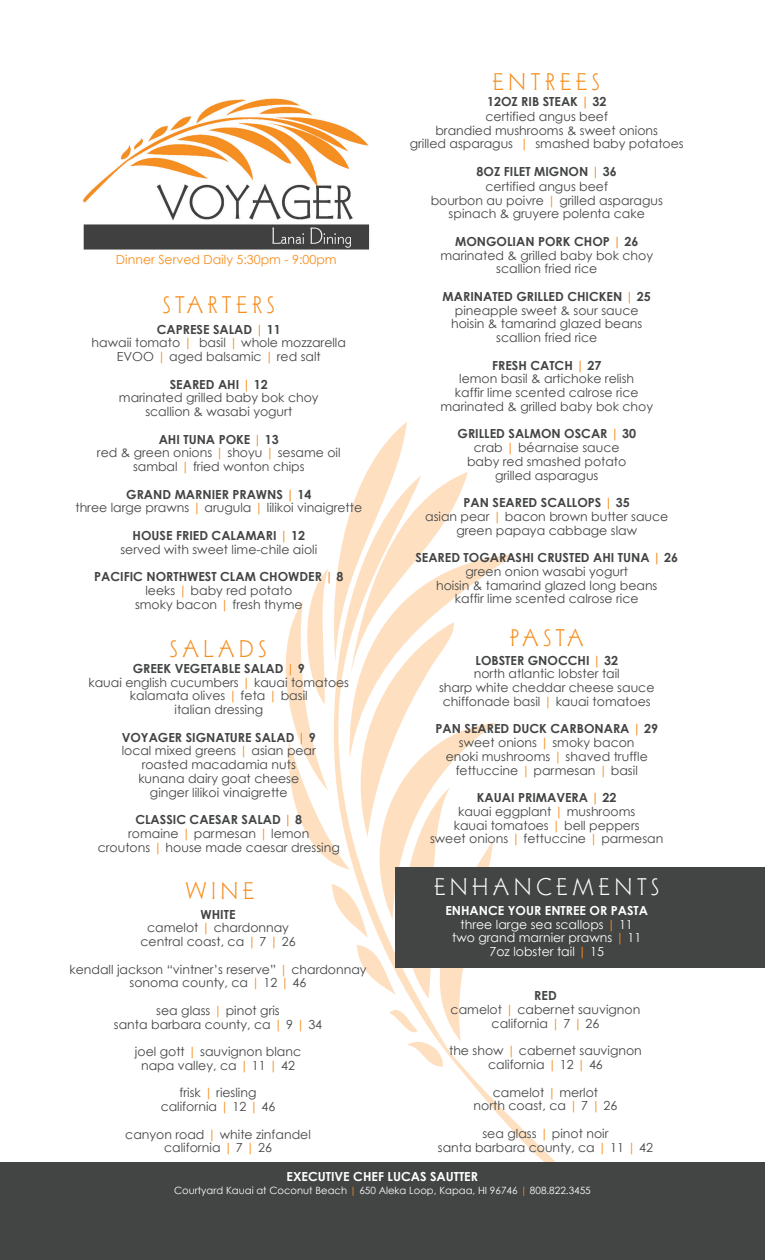
<style>
.page{position:relative;width:765px;height:1260px;background:#fff}
.page>*{position:absolute;margin:0;border:0;box-sizing:border-box;transform-origin:0 0}
.t1{font:25px "Wade Sans Light Plain";letter-spacing:.2em;color:#f68e1e}
.t2{font:25px "Wade Sans Light Plain";letter-spacing:.2em;color:#fff}
.t3{font:12.5px/13.8px "Century Gothic";color:#434444;text-align:center}
.t4{font:12.5px/13.8px "Century Gothic";color:#fff;text-align:center}
.t5{font:12.5px "Century Gothic";color:#f68e1e}
.t6{font:700 12.5px "Century Gothic";color:#fff}
.t7{font:10px "Century Gothic";color:#fff}
.s1{font-weight:700}
.s2{font-weight:700;color:#f68e1e}
.s3{color:#f68e1e}
</style>
<div class="page">
<svg style="left:285px;top:422px;width:272px;height:740px"></svg>
<div style="left:396px;top:868px;width:369px;height:100px;background:#434444"></div>
<div style="left:0;top:1162px;width:765px;height:98px;background:#434444"></div>
<img style="left:83px;top:98px;width:287px;height:152px">
<p class="t5" style="left:116px;top:252px;width:222px">Dinner Served Daily 5:30pm - 9:00pm</p>
<h1 class="t1" style="left:163px;top:291px;width:114px">STARTERS</h1>
<p class="t3" style="left:92px;top:322px;width:256px"><span class="s1">CAPRESE SALAD</span> <span class="s2">|</span> <span class="s1">11<br></span>hawaii tomato <span class="s3">|</span> basil <span class="s3">|</span> whole mozzarella<br>EVOO <span class="s3">|</span> aged balsamic <span class="s3">|</span> red salt</p>
<p class="t3" style="left:119px;top:377px;width:201px"><span class="s1">SEARED AHI</span> <span class="s2">|</span> <span class="s1">12<br></span>marinated grilled baby bok choy scallion &amp; wasabi yogurt</p>
<p class="t3" style="left:97px;top:432px;width:245px"><span class="s1">AHI TUNA POKE</span> <span class="s2">|</span> <span class="s1">13<br></span>red &amp; green onions <span class="s3">|</span> shoyu <span class="s3">|</span> sesame oil sambal <span class="s3">|</span> fried wonton chips</p>
<p class="t3" style="left:75px;top:487px;width:288px"><span class="s1">GRAND MARNIER PRAWNS</span> <span class="s2">|</span> <span class="s1">14<br></span>three large prawns <span class="s3">|</span> arugula <span class="s3">|</span> lilikoi vinaigrette</p>
<p class="t3" style="left:120px;top:528px;width:198px"><span class="s1">HOUSE FRIED CALAMARI</span> <span class="s2">|</span> <span class="s1">12 </span>served with sweet lime-chile aioli</p>
<p class="t3" style="left:94px;top:570px;width:251px"><span class="s1">PACIFIC NORTHWEST CLAM CHOWDER</span> <span class="s2">|</span> <span class="s1">8 </span>leeks <span class="s3">|</span> baby red potato<br>smoky bacon <span class="s3">|</span> fresh thyme</p>
<h1 class="t1" style="left:170px;top:635px;width:98px">SALADS</h1>
<p class="t3" style="left:88px;top:661px;width:262px"><span class="s1">GREEK VEGETABLE SALAD</span> <span class="s2">|</span> <span class="s1">9<br></span>kauai english cucumbers <span class="s3">|</span> kauai tomatoes kalamata olives <span class="s3">|</span> feta <span class="s3">|</span> basil<br>italian dressing</p>
<p class="t3" style="left:122px;top:730px;width:196px"><span class="s1">VOYAGER SIGNATURE SALAD</span> <span class="s2">|</span> <span class="s1">9 </span>local mixed greens <span class="s3">|</span> asian pear roasted macadamia nuts kunana dairy goat cheese ginger lilikoi vinaigrette</p>
<p class="t3" style="left:98px;top:813px;width:244px"><span class="s1">CLASSIC CAESAR SALAD</span> <span class="s2">|</span> <span class="s1">8<br></span>romaine <span class="s3">|</span> parmesan <span class="s3">|</span> lemon<br>croutons <span class="s3">|</span> house made caesar dressing</p>
<h1 class="t1" style="left:493px;top:67px;width:109px">ENTREES</h1>
<p class="t3" style="left:486px;top:94px;width:124px;line-height:15px;text-align:left"><span class="s1">12OZ RIB STEAK</span> <span class="s2">|</span> <span class="s1">32 </span>certified angus beef</p>
<p class="t3" style="left:410px;top:123px;width:276px">brandied mushrooms &amp; sweet onions<br>grilled asparagus <span class="s3">|</span> smashed baby potatoes</p>
<p class="t3" style="left:477px;top:164px;width:142px;line-height:15px"><span class="s1">8OZ FILET MIGNON</span> <span class="s2">|</span> <span class="s1">36 </span>certified angus beef</p>
<p class="t3" style="left:431px;top:193px;width:234px">bourbon au poivre <span class="s3">|</span> grilled asparagus spinach &amp; gruyere polenta cake</p>
<p class="t3" style="left:440px;top:234px;width:214px"><span class="s1">MONGOLIAN PORK CHOP</span> <span class="s2">|</span> <span class="s1">26 </span>marinated &amp; grilled baby bok choy scallion fried rice</p>
<p class="t3" style="left:443px;top:289px;width:210px"><span class="s1">MARINATED GRILLED CHICKEN</span> <span class="s2">|</span> <span class="s1">25 </span>pineapple sweet &amp; sour sauce hoisin &amp; tamarind glazed beans scallion fried rice</p>
<p class="t3" style="left:440px;top:358px;width:214px"><span class="s1">FRESH CATCH</span> <span class="s2">|</span> <span class="s1">27<br></span>lemon basil &amp; artichoke relish<br>kaffir lime scented calrose rice marinated &amp; grilled baby bok choy</p>
<p class="t3" style="left:458px;top:427px;width:180px"><span class="s1">GRILLED SALMON OSCAR</span> <span class="s2">|</span> <span class="s1">30 </span>crab <span class="s3">|</span> béarnaise sauce baby red smashed potato grilled asparagus</p>
<p class="t3" style="left:425px;top:496px;width:245px"><span class="s1">PAN SEARED SCALLOPS</span> <span class="s2">|</span> <span class="s1">35<br></span>asian pear <span class="s3">|</span> bacon brown butter sauce green papaya cabbage slaw</p>
<p class="t3" style="left:415px;top:551px;width:264px"><span class="s1">SEARED TOGARASHI CRUSTED AHI TUNA</span> <span class="s2">|</span> <span class="s1">26 </span>green onion wasabi yogurt<br>hoisin &amp; tamarind glazed long beans<br>kaffir lime scented calrose rice</p>
<h1 class="t1" style="left:510px;top:623px;width:75px">PASTA</h1>
<p class="t3" style="left:439px;top:653px;width:217px"><span class="s1">LOBSTER GNOCCHI</span> <span class="s2">|</span> <span class="s1">32<br></span>north atlantic lobster tail<br>sharp white cheddar cheese sauce chiffonade basil <span class="s3">|</span> kauai tomatoes</p>
<p class="t3" style="left:436px;top:722px;width:224px"><span class="s1">PAN SEARED DUCK CARBONARA</span> <span class="s2">|</span> <span class="s1">29 </span>sweet onions <span class="s3">|</span> smoky bacon<br>enoki mushrooms <span class="s3">|</span> shaved truffle fettuccine <span class="s3">|</span> parmesan <span class="s3">|</span> basil</p>
<p class="t3" style="left:430px;top:791px;width:235px"><span class="s1">KAUAI PRIMAVERA</span> <span class="s2">|</span> <span class="s1">22<br></span>kauai eggplant <span class="s3">|</span> mushrooms<br>kauai tomatoes <span class="s3">|</span> bell peppers<br>sweet onions <span class="s3">|</span> fettuccine <span class="s3">|</span> parmesan</p>
<h1 class="t2" style="left:434px;top:873px;width:226px">ENHANCEMENTS</h1>
<p class="t4" style="left:445px;top:903px;width:204px"><span class="s1">ENHANCE YOUR ENTREE OR PASTA </span>three large sea scallops <span class="s3">|</span> 11<br>two grand marnier prawns <span class="s3">|</span> 11<br>7oz lobster tail <span class="s3">|</span> 15</p>
<h1 class="t1" style="left:186px;top:877px;width:70px">WINE</h1>
<p class="t3" style="left:140px;top:907px;width:157px"><span class="s1">WHITE<br></span>camelot <span class="s3">|</span> chardonnay central coast, ca <span class="s3">|</span> 7 <span class="s3">|</span> 26</p>
<p class="t3" style="left:70px;top:962px;width:299px">kendall jackson “vintner’s reserve” <span class="s3">|</span> chardonnay sonoma county, ca <span class="s3">|</span> 12 <span class="s3">|</span> 46</p>
<p class="t3" style="left:114px;top:1003px;width:210px">sea glass <span class="s3">|</span> pinot gris<br>santa barbara county, ca <span class="s3">|</span> 9 <span class="s3">|</span> 34</p>
<p class="t3" style="left:135px;top:1045px;width:168px">joel gott <span class="s3">|</span> sauvignon blanc napa valley, ca <span class="s3">|</span> 11 <span class="s3">|</span> 42</p>
<p class="t3" style="left:161px;top:1086px;width:116px">frisk <span class="s3">|</span> riesling california <span class="s3">|</span> 12 <span class="s3">|</span> 46</p>
<p class="t3" style="left:125px;top:1127px;width:187px">canyon road <span class="s3">|</span> white zinfandel california <span class="s3">|</span> 7 <span class="s3">|</span> 26</p>
<p class="t3" style="left:451px;top:989px;width:191px"><span class="s1">RED<br></span>camelot <span class="s3">|</span> cabernet sauvignon california <span class="s3">|</span> 7 <span class="s3">|</span> 26</p>
<p class="t3" style="left:449px;top:1044px;width:194px">the show <span class="s3">|</span> cabernet sauvignon california <span class="s3">|</span> 12 <span class="s3">|</span> 46</p>
<p class="t3" style="left:474px;top:1085px;width:145px">camelot <span class="s3">|</span> merlot<br>north coast, ca <span class="s3">|</span> 7 <span class="s3">|</span> 26</p>
<p class="t3" style="left:438px;top:1126px;width:217px">sea glass <span class="s3">|</span> pinot noir<br>santa barbara county, ca <span class="s3">|</span> 11 <span class="s3">|</span> 42</p>
<p class="t6" style="left:287px;top:1169px;width:193px">EXECUTIVE CHEF LUCAS SAUTTER</p>
<p class="t7" style="left:174px;top:1184px;width:418px">Courtyard Kauai at Coconut Beach <span class="s3">|</span> 650 Aleka Loop, Kapaa, HI 96746 <span class="s3">|</span> 808.822.3455</p>
</div>
